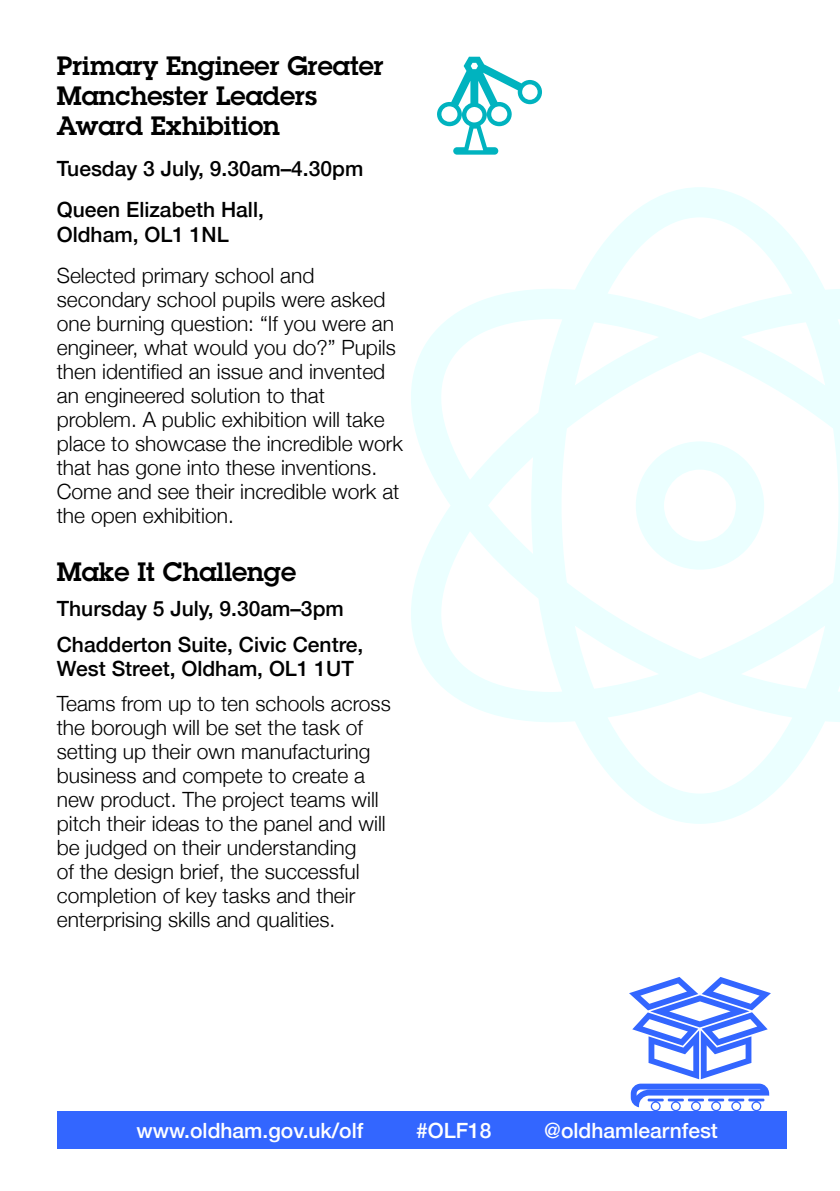
<style>
.page{position:relative;width:840px;height:1191px;background:#fff}
.page>*{position:absolute;margin:0;border:0;box-sizing:border-box;transform-origin:0 0}
.t1{font:600 26px/30px "Lubalin Graph Std";color:#000}
.t2{font:300 21px/24px "Helvetica Neue";color:#000}
.t3{font:500 21px/41px "Helvetica Neue";color:#000}
.t4{font:500 21px "Helvetica Neue";color:#fff}
</style>
<div class="page">
<svg style="left:411px;top:187px;width:428px;height:637px"></svg>
<svg style="left:635px;top:441px;width:128px;height:128px"></svg>
<svg style="left:437px;top:57px;width:104px;height:98px"></svg>
<svg style="left:629px;top:977px;width:141px;height:134px"></svg>
<div style="left:57px;top:1111px;width:728px;height:37px;background:#36f"></div>
<p class="t1" style="left:57px;top:51px;width:328px">Primary Engineer Greater<br>Manchester Leaders<br>Award Exhibition</p>
<p class="t3" style="left:57px;top:147px;width:308px">Tuesday 3 July, 9.30am–4.30pm<br>Queen Elizabeth Hall,</p>
<p class="t3" style="left:57px;top:212px;width:173px">Oldham, OL1 1NL</p>
<p class="t2" style="left:57px;top:261px;width:347px">Selected primary school and secondary school pupils were asked one burning question: “If you were an engineer, what would you do?” Pupils then identified an issue and invented an engineered solution to that problem. A public exhibition will take place to showcase the incredible work that has gone into these inventions.<br>Come and see their incredible work at the open exhibition.</p>
<p class="t1" style="left:57px;top:556px;width:241px">Make It Challenge</p>
<p class="t3" style="left:57px;top:589px;width:308px;line-height:35.4px">Thursday 5 July, 9.30am–3pm<br>Chadderton Suite, Civic Centre,</p>
<p class="t3" style="left:57px;top:646px;width:298px">West Street, Oldham, OL1 1UT</p>
<p class="t2" style="left:57px;top:690px;width:335px">Teams from up to ten schools across the borough will be set the task of setting up their own manufacturing business and compete to create a new product. The project teams will pitch their ideas to the panel and will be judged on their understanding<br>of the design brief, the successful completion of key tasks and their enterprising skills and qualities.</p>
<p class="t4" style="left:136px;top:1113px;width:228px">www.oldham.gov.uk/olf</p>
<p class="t4" style="left:416px;top:1113px;width:77px">#OLF18</p>
<p class="t4" style="left:544px;top:1113px;width:175px">@oldhamlearnfest</p>
</div>
